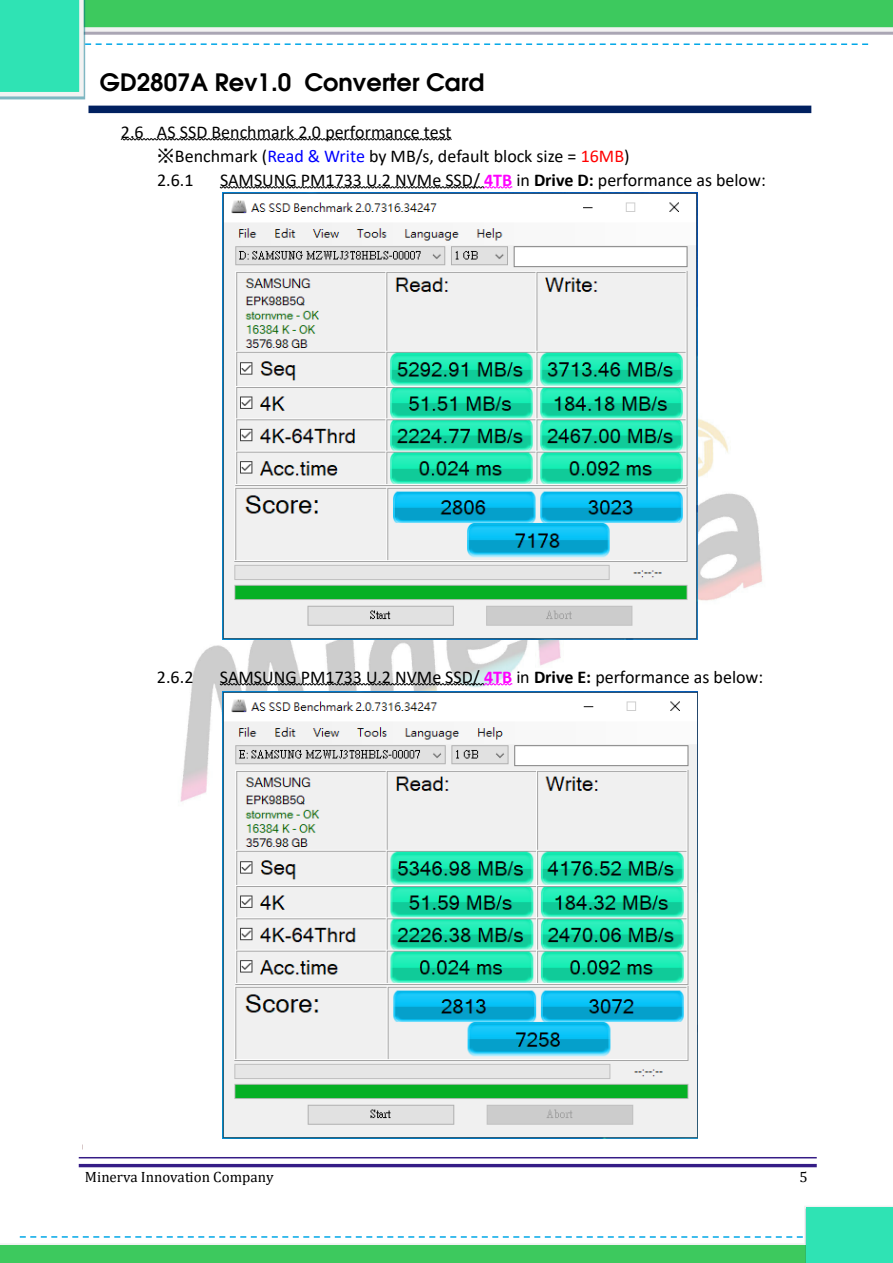
<style>
.page{position:relative;width:893px;height:1263px;background:#fff}
.page>*{position:absolute;margin:0;border:0;box-sizing:border-box;transform-origin:0 0}
.t1{font:600 24px "Avant Garde";color:#000}
.t2{font:18px/24px "Calibri";color:#000}
.t3{font:15px "Cambria";color:#000}
.s1{font-family:"MS Gothic"}
.s2{color:#00f}
.s3{color:#f00}
.s4{font-weight:700;color:#f0f}
.s5{font-weight:700}
</style>
<div class="page">
<svg style="left:0;top:0;width:893px;height:99px"></svg>
<img style="left:180px;top:188px;width:583px;height:877px">
<svg style="left:0;top:1206px;width:893px;height:57px"></svg>
<hr style="left:79px;top:1164px;width:738px;height:3px;background:#351c86">
<hr style="left:79px;top:1157px;width:738px;height:1px;background:#351c86">
<div style="left:88px;top:106px;width:723px;height:7px;background:#002060"></div>
<svg style="left:120px;top:138px;width:332px;height:2px"></svg>
<svg style="left:219px;top:186px;width:294px;height:2px"></svg>
<svg style="left:219px;top:683px;width:294px;height:2px"></svg>
<img style="left:222px;top:192px;width:475px;height:447px">
<img style="left:222px;top:691px;width:475px;height:447px">
<h1 class="t1" style="left:100px;top:67px;width:386px">GD2807A Rev1.0 Converter Card</h1>
<p class="t2" style="left:157px;top:119px;width:474px;text-indent:-36px">2.6 AS SSD Benchmark 2.0 performance test<br><span class="s1">※</span>Benchmark (<span class="s2">Read &amp; Write</span> by MB/s, default block size = <span class="s3">16MB</span>)<br>2.6.1</p>
<p class="t2" style="left:220px;top:167px;width:547px">SAMSUNG PM1733 U.2 NVMe SSD/ <span class="s4">4TB</span> in <span class="s5">Drive D:</span> performance as below:</p>
<p class="t2" style="left:157px;top:664px;width:38px">2.6.2</p>
<p class="t2" style="left:220px;top:664px;width:545px">SAMSUNG PM1733 U.2 NVMe SSD/ <span class="s4">4TB</span> in <span class="s5">Drive E:</span> performance as below:</p>
<p class="t3" style="left:85px;top:1168px;width:190px">Minerva Innovation Company</p>
<p class="t3" style="left:800px;top:1168px;width:10px">5</p>
</div>
